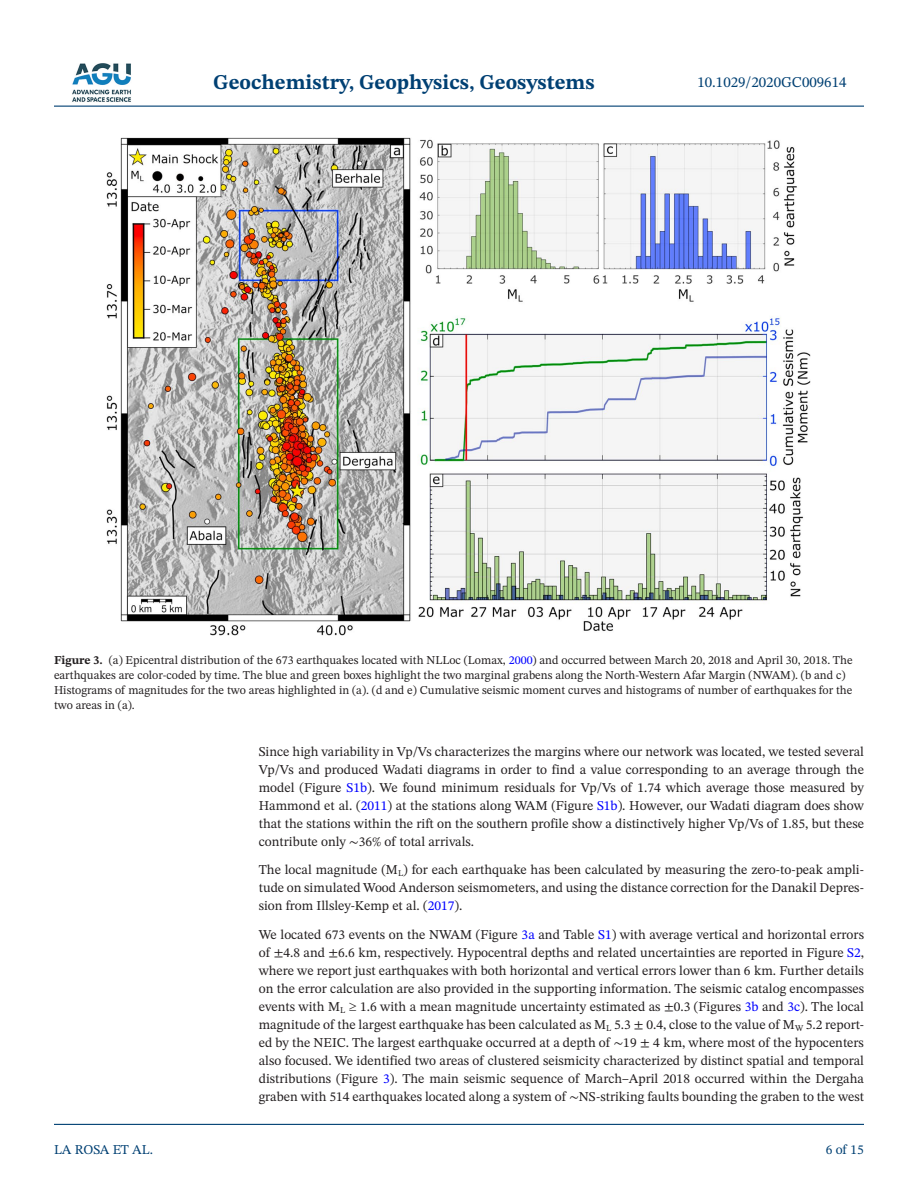
<style>
.page{position:relative;width:918px;height:1188px;background:#fff}
.page>*{position:absolute;margin:0;border:0;box-sizing:border-box;transform-origin:0 0}
.t1{font:700 21px "STIX Two Text";color:#004073}
.t2{font:15px "STIX Two Text";color:#004073}
.t3{font:13.5px/18px "STIX Two Text";color:#231f20;text-align:justify}
.t4{font:13.5px "STIX Two Text";color:#004073}
.t5{font:12px/15px "STIX Two Text";color:#231f20}
.s1{font-weight:700}
.s2{color:#00f}
.s3{font-family:"STIX Two Math"}
</style>
<div class="page">
<hr style="left:54px;top:106px;width:810px;height:1px;background:#004073">
<hr style="left:54px;top:1124px;width:810px;height:1px;background:#004073">
<img style="left:72px;top:63px;width:59px;height:39px">
<img style="left:106px;top:137px;width:704px;height:499px">
<h1 class="t1" style="left:213px;top:67px;width:383px">Geochemistry, Geophysics, Geosystems</h1>
<p class="t2" style="left:697px;top:72px;width:151px">10.1029/2020GC009614</p>
<p class="t5" style="left:54px;top:653px;width:800px"><span class="s1">Figure 3.</span> (a) Epicentral distribution of the 673 earthquakes located with NLLoc (Lomax, <span class="s2">2000</span>) and occurred between March 20, 2018 and April 30, 2018. The earthquakes are color-coded by time. The blue and green boxes highlight the two marginal grabens along the North-Western Afar Margin (NWAM). (b and c)<br>Histograms of magnitudes for the two areas highlighted in (a). (d and e) Cumulative seismic moment curves and histograms of number of earthquakes for the two areas in (a).</p>
<p class="t4" style="left:54px;top:1140px;width:101px">LA ROSA ET AL.</p>
<p class="t3" style="left:259px;top:742px;width:607px">Since high variability in Vp/Vs characterizes the margins where our network was located, we tested several Vp/Vs and produced Wadati diagrams in order to find a value corresponding to an average through the model (Figure <span class="s2">S1b</span>). We found minimum residuals for Vp/Vs of 1.74 which average those measured by Hammond et al. (<span class="s2">2011</span>) at the stations along WAM (Figure <span class="s2">S1b</span>). However, our Wadati diagram does show that the stations within the rift on the southern profile show a distinctively higher Vp/Vs of 1.85, but these contribute only <span class="s3">∼</span>36% of total arrivals.</p>
<p class="t3" style="left:259px;top:861px;width:607px">The local magnitude (M<sub>L</sub>) for each earthquake has been calculated by measuring the zero-to-peak ampli&shy;tude on simulated Wood Anderson seismometers, and using the distance correction for the Danakil Depres&shy;sion from Illsley-Kemp et al. (<span class="s2">2017</span>).</p>
<p class="t3" style="left:259px;top:925px;width:607px">We located 673 events on the NWAM (Figure <span class="s2">3a</span> and Table <span class="s2">S1</span>) with average vertical and horizontal errors of ±4.8 and ±6.6 km, respectively. Hypocentral depths and related uncertainties are reported in Figure <span class="s2">S2</span>, where we report just earthquakes with both horizontal and vertical errors lower than 6 km. Further details on the error calculation are also provided in the supporting information. The seismic catalog encompasses events with M<sub>L</sub> ≥ 1.6 with a mean magnitude uncertainty estimated as ±0.3 (Figures <span class="s2">3b</span> and <span class="s2">3c</span>). The local magnitude of the largest earthquake has been calculated as M<sub>L</sub> 5.3 ± 0.4, close to the value of M<sub>W</sub> 5.2 report&shy;ed by the NEIC. The largest earthquake occurred at a depth of <span class="s3">∼</span>19 ± 4 km, where most of the hypocenters also focused. We identified two areas of clustered seismicity characterized by distinct spatial and temporal distributions (Figure <span class="s2">3</span>). The main seismic sequence of March–April 2018 occurred within the Dergaha graben with 514 earthquakes located along a system of <span class="s3">∼</span>NS-striking faults bounding the graben to the west</p>
<p class="t4" style="left:826px;top:1140px;width:40px">6 of 15</p>
</div>
